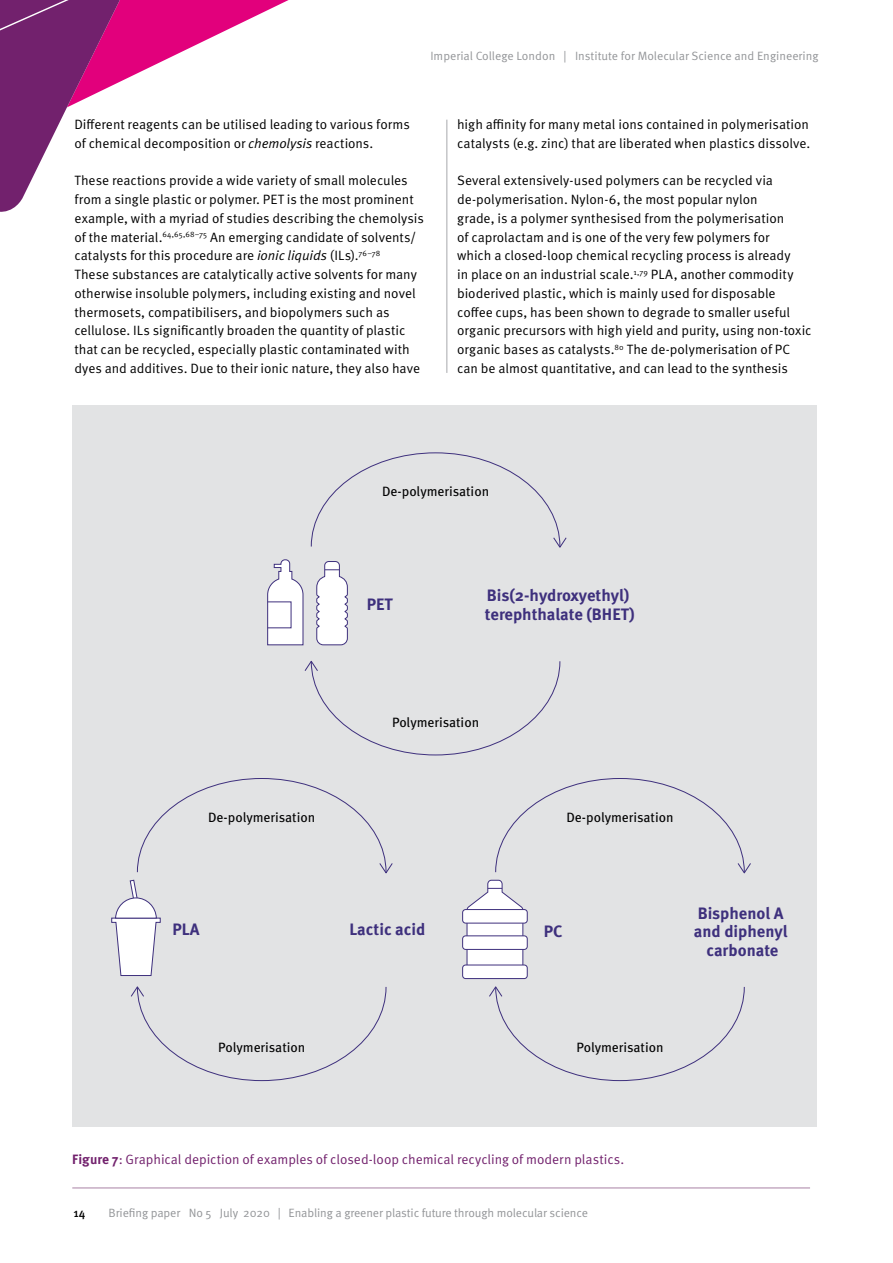
<style>
.page{position:relative;width:893px;height:1263px;background:#fff}
.page>*{position:absolute;margin:0;border:0;box-sizing:border-box;transform-origin:0 0}
.t1{font:700 16.5px/18.5px "Meta OT";color:#3e307d}
.t2{font:13.5px/18.8px "Meta OT Norm";letter-spacing:-.005em;color:#000}
.t3{font:13.5px "Meta OT";color:#000}
.t4{font:13.5px "Meta OT Norm";letter-spacing:-.005em;color:#72216d}
.t5{font:12px "Meta OT Norm";letter-spacing:-.01em;color:#939598}
.t6{font:500 12px "Meta OT";color:#000}
.s1{font-family:"Meta OT Norm Ita"}
.s2{font-family:"Meta OT";font-weight:700}
</style>
<div class="page">
<svg style="left:143px;top:0;width:146px;height:71px"></svg>
<svg style="left:0;top:0;width:143px;height:212px"></svg>
<div style="left:72px;top:405px;width:744px;height:721px;background:#e2e3e4"></div>
<svg style="left:316px;top:561px;width:32px;height:85px;background:#e9e7ef"></svg>
<svg style="left:267px;top:559px;width:37px;height:87px"></svg>
<div style="left:267px;top:601px;width:24px;height:27px;border:1px solid #3e307d"></div>
<div style="left:467px;top:915px;width:56px;height:61px;background:#fff"></div>
<div style="left:463px;top:909px;width:64px;height:14px;background:#fff;border-radius:3px"></div>
<div style="left:462px;top:909px;width:66px;height:14px;border:1px solid #3e307d;border-radius:3px"></div>
<div style="left:463px;top:936px;width:64px;height:13px;background:#fff;border-radius:3px"></div>
<div style="left:462px;top:935px;width:66px;height:15px;border:1px solid #3e307d;border-radius:3px"></div>
<div style="left:463px;top:965px;width:64px;height:13px;background:#fff;border-radius:3px"></div>
<div style="left:462px;top:965px;width:66px;height:14px;border:1px solid #3e307d;border-radius:3px"></div>
<svg style="left:131px;top:986px;width:256px;height:95px"></svg>
<svg style="left:465px;top:778px;width:286px;height:140px"></svg>
<svg style="left:489px;top:986px;width:256px;height:95px"></svg>
<svg style="left:311px;top:452px;width:256px;height:96px"></svg>
<svg style="left:304px;top:660px;width:257px;height:96px"></svg>
<svg style="left:111px;top:778px;width:282px;height:198px"></svg>
<hr style="left:72px;top:1187px;width:738px;height:1px;background:#a881a4">
<hr style="left:446px;top:120px;width:1px;height:253px;background:#a7a9ac">
<p class="t5" style="left:430px;top:49px;width:390px">Imperial College London | Institute for Molecular Science and Engineering</p>
<p class="t2" style="left:74px;top:115px;width:337px">Different reagents can be utilised leading to various forms of chemical decomposition or <span class="s1">chemolysis</span> reactions.</p>
<p class="t2" style="left:74px;top:171px;width:351px">These reactions provide a wide variety of small molecules from a single plastic or polymer. PET is the most prominent example, with a myriad of studies describing the chemolysis of the material.<sup>64,65,68–75</sup> An emerging candidate of solvents/ catalysts for this procedure are <span class="s1">ionic liquids</span> (ILs).<sup>76–78<br></sup>These substances are catalytically active solvents for many otherwise insoluble polymers, including existing and novel thermosets, compatibilisers, and biopolymers such as cellulose. ILs significantly broaden the quantity of plastic that can be recycled, especially plastic contaminated with dyes and additives. Due to their ionic nature, they also have</p>
<p class="t2" style="left:457px;top:115px;width:355px">high affinity for many metal ions contained in polymerisation catalysts (e.g. zinc) that are liberated when plastics dissolve.</p>
<p class="t2" style="left:457px;top:171px;width:356px">Several extensively-used polymers can be recycled via de-polymerisation. Nylon-6, the most popular nylon<br>grade, is a polymer synthesised from the polymerisation<br>of caprolactam and is one of the very few polymers for<br>which a closed-loop chemical recycling process is already<br>in place on an industrial scale.<sup>1,79</sup> PLA, another commodity bioderived plastic, which is mainly used for disposable coffee cups, has been shown to degrade to smaller useful organic precursors with high yield and purity, using non-toxic organic bases as catalysts.<sup>80</sup> The de-polymerisation of PC can be almost quantitative, and can lead to the synthesis</p>
<p class="t3" style="left:382px;top:483px;width:109px">De-polymerisation</p>
<p class="t1" style="left:367px;top:595px;width:28px">PET</p>
<p class="t1" style="left:485px;top:587px;width:151px">Bis(2-hydroxyethyl) terephthalate (BHET)</p>
<p class="t3" style="left:208px;top:809px;width:109px">De-polymerisation</p>
<p class="t3" style="left:392px;top:714px;width:89px">Polymerisation</p>
<p class="t1" style="left:172px;top:920px;width:29px">PLA</p>
<p class="t1" style="left:349px;top:920px;width:77px">Lactic acid</p>
<p class="t3" style="left:218px;top:1039px;width:89px">Polymerisation</p>
<p class="t3" style="left:566px;top:809px;width:109px">De-polymerisation</p>
<p class="t1" style="left:544px;top:922px;width:20px">PC</p>
<p class="t1" style="left:694px;top:904px;width:95px;text-align:center">Bisphenol A and diphenyl carbonate</p>
<p class="t3" style="left:576px;top:1039px;width:89px">Polymerisation</p>
<p class="t4" style="left:72px;top:1151px;width:553px"><span class="s2">Figure 7</span>: Graphical depiction of examples of closed-loop chemical recycling of modern plastics.</p>
<p class="t6" style="left:73px;top:1205px;width:13px">14</p>
<p class="t5" style="left:109px;top:1205px;width:481px">Briefing paper No 5 July 2020 | Enabling a greener plastic future through molecular science</p>
</div>
